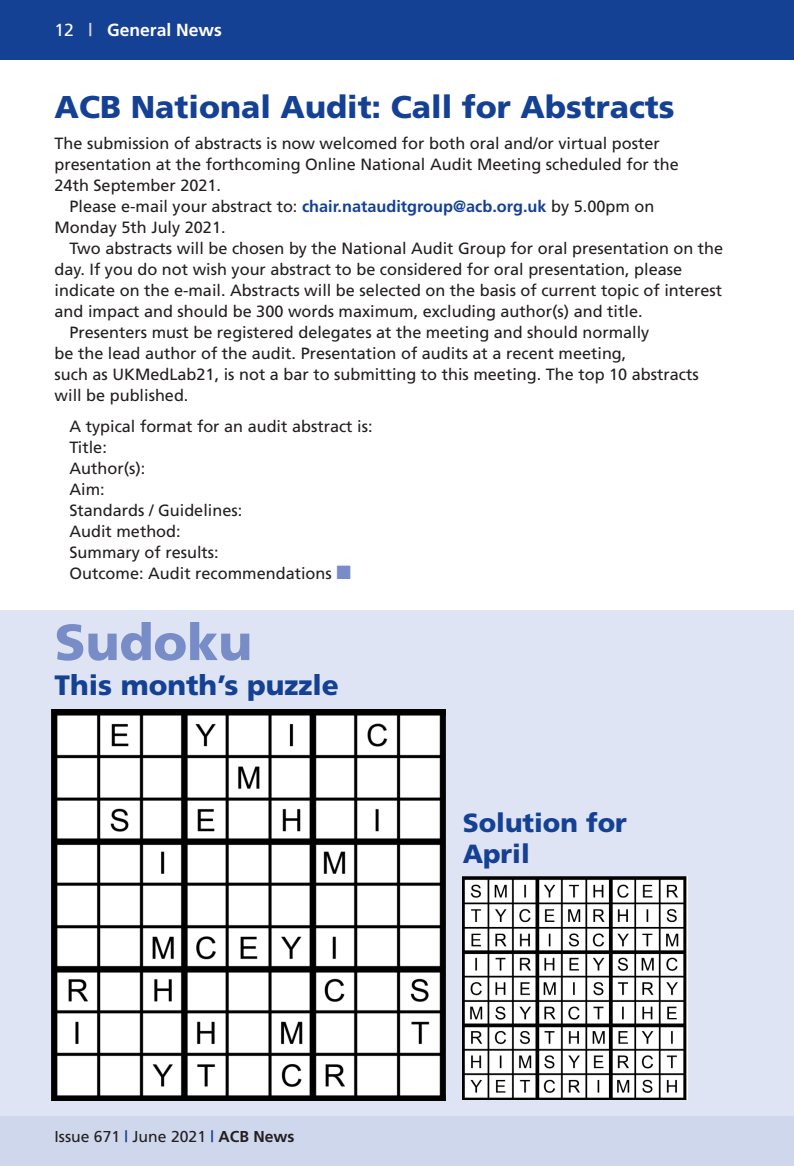
<style>
.page{position:relative;width:794px;height:1166px;background:#fff}
.page>*{position:absolute;margin:0;border:0;box-sizing:border-box;transform-origin:0 0}
.t1{font:900 50.75px "Frutiger";color:#788dc7}
.t2{font:900 31.5px "Frutiger";color:#154194}
.t3{font:900 28px "Frutiger";color:#154194}
.t4{font:900 26.25px/31.5px "Frutiger";color:#154194}
.t5{font:700 17.5px "Frutiger";color:#fff}
.t6{font:16.28px/21px "Frutiger";color:#231f20}
.t7{font:15.75px "Frutiger";color:#231f20}
.s1{font-weight:400}
.s2{color:#cfd7ec}
.s3{font-weight:700;color:#154194}
.s4{color:#788dc7}
.s5{font-weight:700}
</style>
<div class="page">
<div style="left:0;top:610px;width:794px;height:536px;background:#dee4f3"></div>
<img style="left:462px;top:877px;width:225px;height:223px">
<img style="left:52px;top:710px;width:393px;height:390px">
<div style="left:0;top:0;width:794px;height:60px;background:#154194"></div>
<div style="left:0;top:1116px;width:794px;height:50px;background:#cfd7ec"></div>
<p class="t5" style="left:55px;top:23px;width:169px"><span class="s1">12</span> <span class="s2">|</span> General News</p>
<h2 class="t2" style="left:55px;top:94px;width:621px">ACB National Audit: Call for Abstracts</h2>
<p class="t6" style="left:55px;top:134px;width:607px">The submission of abstracts is now welcomed for both oral and/or virtual poster</p>
<p class="t6" style="left:55px;top:155px;width:625px">presentation at the forthcoming Online National Audit Meeting scheduled for the</p>
<p class="t6" style="left:55px;top:176px;width:168px">24th September 2021.</p>
<p class="t6" style="left:69px;top:197px;width:586px">Please e-mail your abstract to: <span class="s3">chair.natauditgroup@acb.org.uk</span> by 5.00pm on</p>
<p class="t6" style="left:55px;top:218px;width:172px">Monday 5th July 2021.</p>
<p class="t6" style="left:69px;top:239px;width:655px">Two abstracts will be chosen by the National Audit Group for oral presentation on the</p>
<p class="t6" style="left:55px;top:260px;width:629px">day. If you do not wish your abstract to be considered for oral presentation, please</p>
<p class="t6" style="left:55px;top:281px;width:669px">indicate on the e-mail. Abstracts will be selected on the basis of current topic of interest</p>
<p class="t6" style="left:55px;top:302px;width:589px">and impact and should be 300 words maximum, excluding author(s) and title.</p>
<p class="t6" style="left:69px;top:323px;width:581px">Presenters must be registered delegates at the meeting and should normally</p>
<p class="t6" style="left:55px;top:344px;width:573px">be the lead author of the audit. Presentation of audits at a recent meeting,</p>
<p class="t6" style="left:55px;top:365px;width:645px">such as UKMedLab21, is not a bar to submitting to this meeting. The top 10 abstracts</p>
<p class="t6" style="left:55px;top:386px;width:135px">will be published.</p>
<p class="t6" style="left:69px;top:417px;width:304px">A typical format for an audit abstract is:<br>Title:<br>Author(s):<br>Aim:<br>Standards / Guidelines:<br>Audit method:<br>Summary of results:<br>Outcome: Audit recommendations <span class="s4">■</span></p>
<h1 class="t1" style="left:55px;top:622px;width:199px">Sudoku</h1>
<h3 class="t3" style="left:55px;top:674px;width:286px">This month’s puzzle</h3>
<p class="t7" style="left:55px;top:1130px;width:241px">Issue 671 <span class="s3">|</span> June 2021 <span class="s3">|</span> <span class="s5">ACB News</span></p>
<h3 class="t4" style="left:463px;top:809px;width:166px">Solution for<br>April</h3>
</div>
